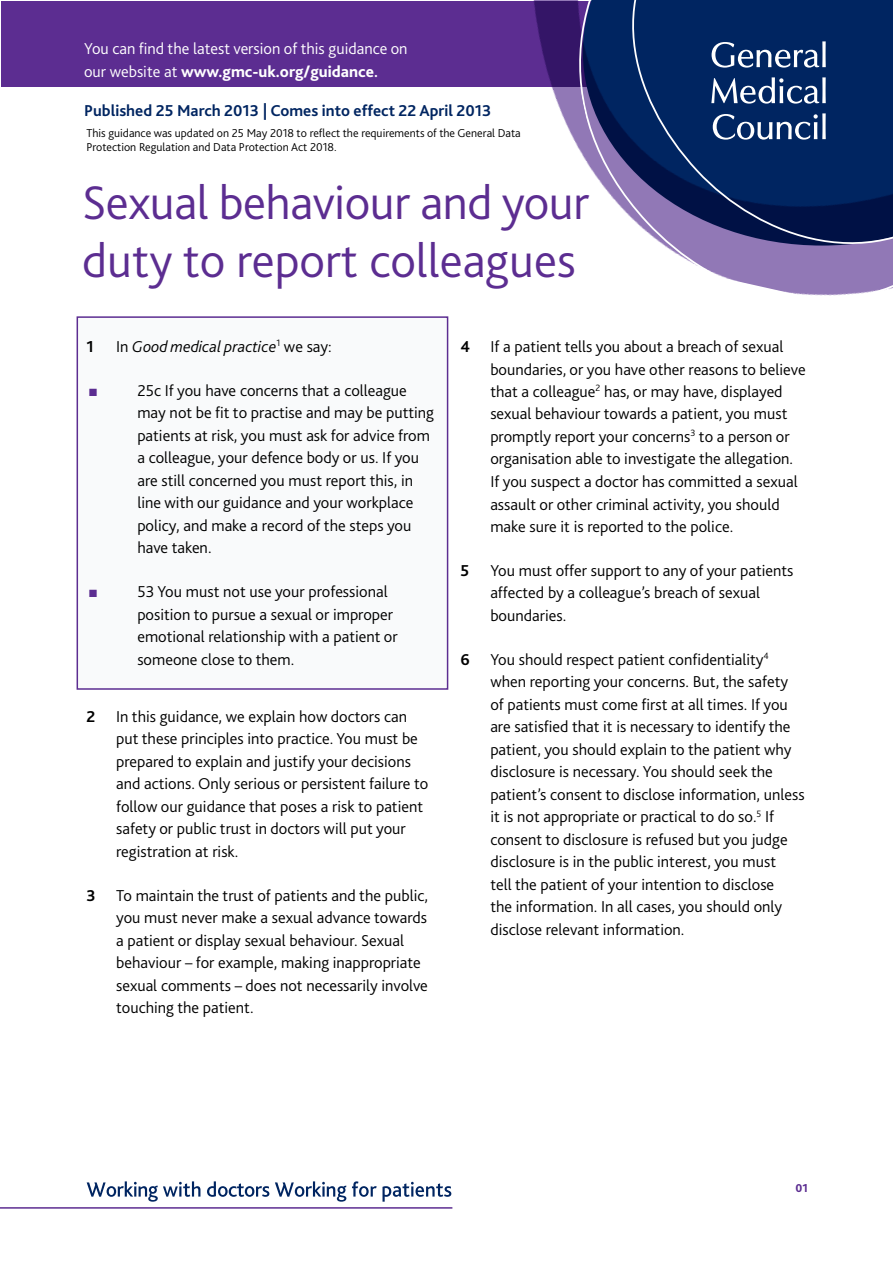
<style>
.page{position:relative;width:893px;height:1263px;background:#fff}
.page>*{position:absolute;margin:0;border:0;box-sizing:border-box;transform-origin:0 0}
.t1{font:300 49.5px/58.5px "Bliss 2";letter-spacing:-.01em;color:#5c2d91}
.t2{font:300 16.5px/22.5px "Bliss 2";color:#000}
.t3{font:300 16.5px/22.5px "Bliss 2";color:#fff}
.t4{font:700 16.5px "Bliss 2";color:#002561}
.t5{font:italic 300 16.5px "Bliss 2";color:#000}
.t6{font:700 16.5px "Bliss 2";color:#000}
.t7{font:300 12px/14.4px "Bliss 2";color:#000}
.t8{font:800 12px "Bliss 2";color:#5c2d91}
.t9{font:10.5px "Zapf Dingbats ITC";color:#5c2d91}
.s1{font-weight:800}
.s2{font-weight:700}
.s3{font-style:normal}
</style>
<div class="page">
<div style="left:1px;top:1px;width:892px;height:85px;background:#5c2d91"></div>
<svg style="left:539px;top:0;width:354px;height:296px"></svg>
<svg style="left:712px;top:41px;width:114px;height:27px;background:#435e8a"></svg>
<svg style="left:711px;top:77px;width:115px;height:27px"></svg>
<svg style="left:713px;top:113px;width:113px;height:27px"></svg>
<svg style="left:87px;top:1181px;width:113px;height:21px"></svg>
<svg style="left:207px;top:1181px;width:62px;height:16px"></svg>
<svg style="left:275px;top:1181px;width:71px;height:21px"></svg>
<svg style="left:352px;top:1181px;width:99px;height:21px"></svg>
<hr style="left:0;top:1207px;width:452px;height:2px;background:#5c2d91">
<div style="left:77px;top:316px;width:371px;height:374px;background:#f9fafb;border:2px solid #5c2d91"></div>
<p class="t3" style="left:84px;top:37px;width:325px">You can fnd the latest version of this guidance on our website at <span class="s1">www.gmc-uk.org/guidance</span><span class="s2">.</span></p>
<p class="t4" style="left:84px;top:100px;width:409px">Published 25 March 2013 | Comes into effect 22 April 2013</p>
<p class="t7" style="left:86px;top:125px;width:436px">This guidance was updated on 25 May 2018 to refect the requirements of the General Data<br>Protection Regulation and Data Protection Act 2018.</p>
<h1 class="t1" style="left:82px;top:172px;width:509px">Sexual behaviour and your duty to report colleagues</h1>
<p class="t6" style="left:86px;top:336px;width:9px">1</p>
<p class="t5" style="left:116px;top:336px;width:217px"><span class="s3">In</span> Good medical practice<sup>1</sup> <span class="s3">we say:</span></p>
<p class="t9" style="left:89px;top:387px;width:9px">■</p>
<p class="t2" style="left:137px;top:379px;width:298px">25c If you have concerns that a colleague may not be ft to practise and may be putting patients at risk, you must ask for advice from a colleague, your defence body or us. If you are still concerned you must report this, in line with our guidance and your workplace policy, and make a record of the steps you have taken.</p>
<p class="t9" style="left:89px;top:588px;width:9px">■</p>
<p class="t2" style="left:137px;top:580px;width:262px">53 You must not use your professional position to pursue a sexual or improper emotional relationship with a patient or someone close to them.</p>
<p class="t6" style="left:86px;top:706px;width:10px">2</p>
<p class="t2" style="left:116px;top:705px;width:314px">In this guidance, we explain how doctors can put these principles into practice. You must be prepared to explain and justify your decisions and actions. Only serious or persistent failure to follow our guidance that poses a risk to patient safety or public trust in doctors will put your registration at risk.</p>
<p class="t2" style="left:116px;top:883px;width:313px;text-indent:-30px"><span class="s2">3</span> To maintain the trust of patients and the public, you must never make a sexual advance towards a patient or display sexual behaviour. Sexual behaviour – for example, making inappropriate sexual comments – does not necessarily involve touching the patient.</p>
<p class="t2" style="left:490px;top:335px;width:317px;text-indent:-30px"><span class="s2">4</span> If a patient tells you about a breach of sexual boundaries, or you have other reasons to believe that a colleague<sup>2</sup> has, or may have, displayed sexual behaviour towards a patient, you must promptly report your concerns<sup>3</sup> to a person or organisation able to investigate the allegation.<br>If you suspect a doctor has committed a sexual assault or other criminal activity, you should make sure it is reported to the police.</p>
<p class="t6" style="left:461px;top:560px;width:10px">5</p>
<p class="t2" style="left:490px;top:559px;width:305px">You must offer support to any of your patients affected by a colleague’s breach of sexual boundaries.</p>
<p class="t2" style="left:490px;top:647px;width:316px;text-indent:-30px"><span class="s2">6</span> You should respect patient confdentiality<sup>4 </sup>when reporting your concerns. But, the safety of patients must come frst at all times. If you are satisfed that it is necessary to identify the patient, you should explain to the patient why disclosure is necessary. You should seek the patient’s consent to disclose information, unless it is not appropriate or practical to do so.<sup>5</sup> If consent to disclosure is refused but you judge disclosure is in the public interest, you must<br>tell the patient of your intention to disclose<br>the information. In all cases, you should only disclose relevant information.</p>
<p class="t8" style="left:795px;top:1181px;width:14px">01</p>
</div>
